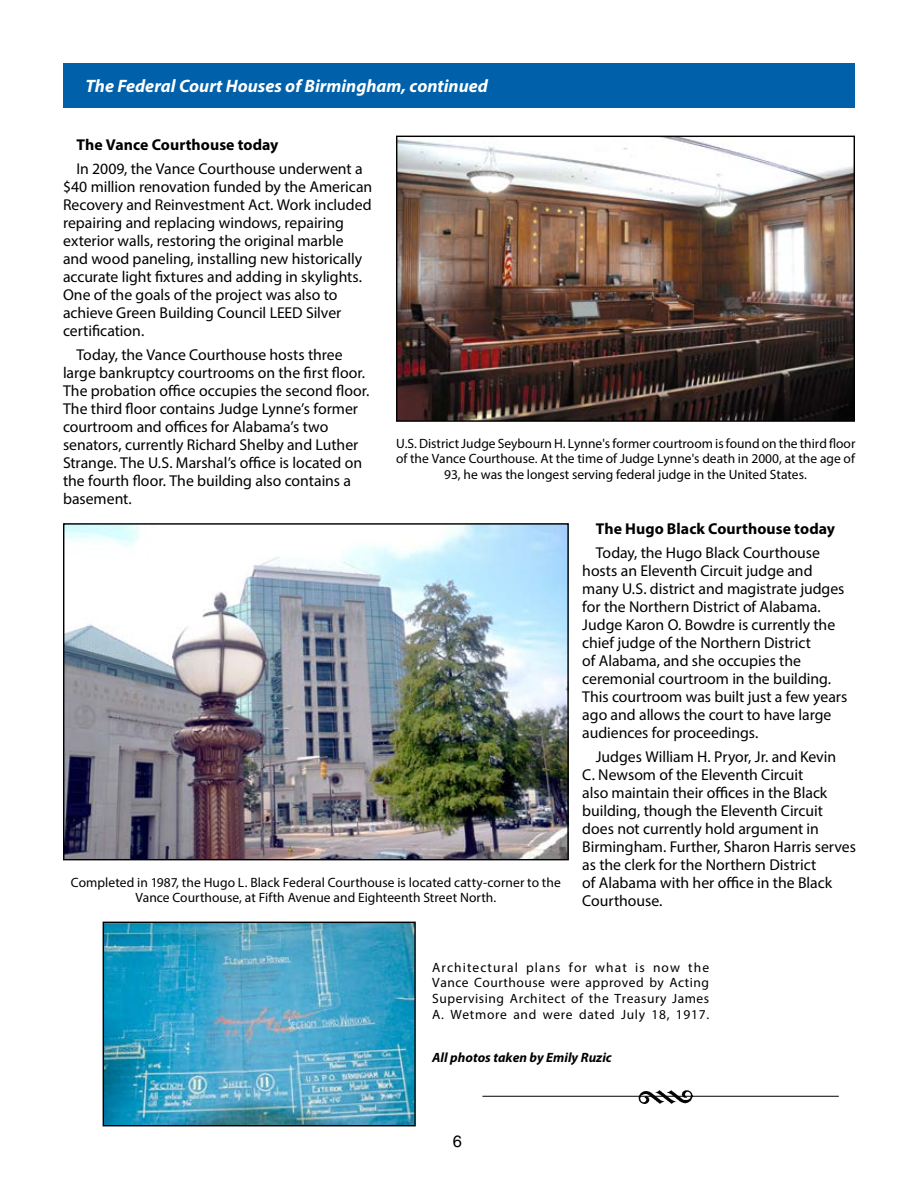
<style>
.page{position:relative;width:918px;height:1188px;background:#fff}
.page>*{position:absolute;margin:0;border:0;box-sizing:border-box;transform-origin:0 0}
.t1{font:italic 700 18px "Myriad Pro";color:#fff}
.t2{font:16.5px "Helvetica";color:#000}
.t3{font:15.75px/18px "Myriad Pro";letter-spacing:-.005em;color:#000}
.t4{font:700 15.75px "Myriad Pro";letter-spacing:.005em;color:#000}
.t5{font:13.5px/15.8px "Myriad Pro";color:#000;text-align:center}
.t6{font:italic 700 13.5px "Myriad Pro";color:#000}
</style>
<div class="page">
<hr style="left:482px;top:1096px;width:357px;height:1px;background:#000">
<div style="left:63px;top:63px;width:792px;height:45px;background:#0061aa"></div>
<img style="left:398px;top:138px;width:455px;height:282px">
<div style="left:396px;top:136px;width:459px;height:286px;border:1px solid #000"></div>
<img style="left:105px;top:924px;width:309px;height:200px">
<div style="left:103px;top:922px;width:313px;height:204px;border:1px solid #000"></div>
<img style="left:65px;top:525px;width:502px;height:333px">
<img style="left:638px;top:1090px;width:55px;height:14px">
<p class="t1" style="left:86px;top:74px;width:404px">The Federal Court Houses of Birmingham, continued</p>
<p class="t4" style="left:76px;top:135px;width:204px">The Vance Courthouse today</p>
<p class="t3" style="left:63px;top:160px;width:311px;text-indent:13px">In 2009, the Vance Courthouse underwent a $40 million renovation funded by the American Recovery and Reinvestment Act. Work included repairing and replacing windows, repairing exterior walls, restoring the original marble and wood paneling, installing new historically accurate light fixtures and adding in skylights.<br>One of the goals of the project was also to achieve Green Building Council LEED Silver certification.</p>
<p class="t3" style="left:63px;top:346px;width:308px;text-indent:13px">Today, the Vance Courthouse hosts three large bankruptcy courtrooms on the first floor.<br>The probation office occupies the second floor.<br>The third floor contains Judge Lynne’s former courtroom and offices for Alabama’s two senators, currently Richard Shelby and Luther Strange. The U.S. Marshal’s office is located on the fourth floor. The building also contains a basement.</p>
<p class="t5" style="left:396px;top:435px;width:461px">U.S. District Judge Seybourn H. Lynne's former courtroom is found on the third floor of the Vance Courthouse. At the time of Judge Lynne's death in 2000, at the age of<br>93, he was the longest serving federal judge in the United States.</p>
<p class="t5" style="left:71px;top:874px;width:491px">Completed in 1987, the Hugo L. Black Federal Courthouse is located catty-corner to the<br>Vance Courthouse, at Fifth Avenue and Eighteenth Street North.</p>
<p class="t4" style="left:596px;top:518px;width:241px">The Hugo Black Courthouse today</p>
<p class="t3" style="left:582px;top:543px;width:267px;text-indent:13px">Today, the Hugo Black Courthouse hosts an Eleventh Circuit judge and many U.S. district and magistrate judges for the Northern District of Alabama.<br>Judge Karon O. Bowdre is currently the chief judge of the Northern District<br>of Alabama, and she occupies the ceremonial courtroom in the building.<br>This courtroom was built just a few years ago and allows the court to have large audiences for proceedings.</p>
<p class="t3" style="left:582px;top:747px;width:275px;text-indent:13px">Judges William H. Pryor, Jr. and Kevin<br>C. Newsom of the Eleventh Circuit<br>also maintain their offices in the Black building, though the Eleventh Circuit does not currently hold argument in Birmingham. Further, Sharon Harris serves as the clerk for the Northern District<br>of Alabama with her office in the Black Courthouse.</p>
<p class="t5" style="left:432px;top:959px;width:278px;text-align:justify">Architectural plans for what is now the Vance Courthouse were approved by Acting Supervising Architect of the Treasury James A. Wetmore and were dated July 18, 1917.</p>
<p class="t6" style="left:432px;top:1049px;width:181px">All photos taken by Emily Ruzic</p>
<p class="t2" style="left:453px;top:1131px;width:11px">6</p>
</div>
